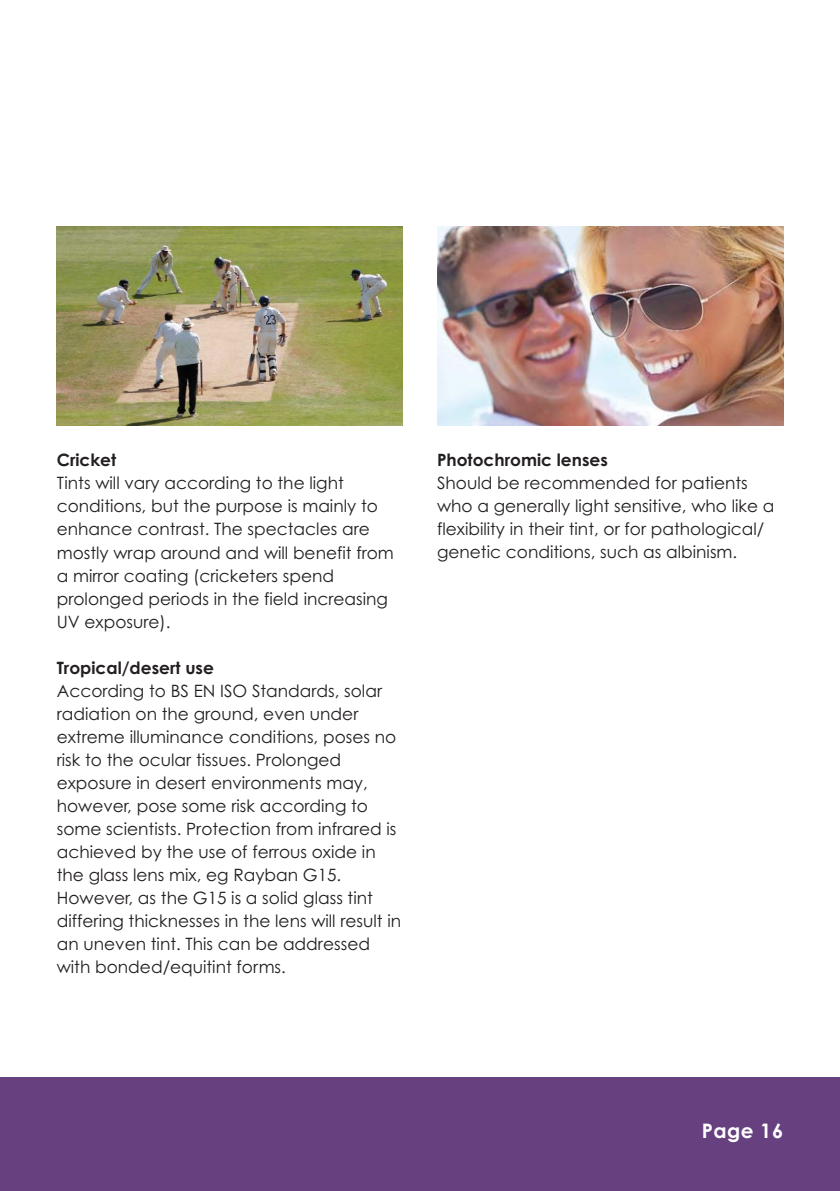
<style>
.page{position:relative;width:840px;height:1191px;background:#fff}
.page>*{position:absolute;margin:0;border:0;box-sizing:border-box;transform-origin:0 0}
.t1{font:700 20px "Century Gothic";letter-spacing:.025em;color:#fff}
.t2{font:17px/23px "Century Gothic";color:#231f20}
.t3{font:700 17px "Century Gothic";color:#231f20}
</style>
<div class="page">
<div style="left:0;top:1077px;width:839px;height:114px;background:#66407f"></div>
<img style="left:57px;top:227px;width:346px;height:198px">
<img style="left:437px;top:227px;width:345px;height:198px">
<p class="t3" style="left:57px;top:454px;width:61px">Cricket</p>
<p class="t2" style="left:57px;top:473px;width:338px">Tints will vary according to the light conditions, but the purpose is mainly to enhance contrast. The spectacles are mostly wrap around and will benefit from a mirror coating (cricketers spend prolonged periods in the field increasing UV exposure).</p>
<p class="t3" style="left:57px;top:661px;width:159px">Tropical/desert use</p>
<p class="t2" style="left:57px;top:680px;width:346px">According to BS EN ISO Standards, solar radiation on the ground, even under extreme illuminance conditions, poses no risk to the ocular tissues. Prolonged exposure in desert environments may, however, pose some risk according to some scientists. Protection from infrared is achieved by the use of ferrous oxide in the glass lens mix, eg Rayban G15.<br>However, as the G15 is a solid glass tint differing thicknesses in the lens will result in an uneven tint. This can be addressed with bonded/equitint forms.</p>
<p class="t3" style="left:437px;top:454px;width:172px">Photochromic lenses</p>
<p class="t2" style="left:437px;top:473px;width:339px">Should be recommended for patients who a generally light sensitive, who like a flexibility in their tint, or for pathological/ genetic conditions, such as albinism.</p>
<p class="t1" style="left:701px;top:1123px;width:83px">Page 16</p>
</div>
